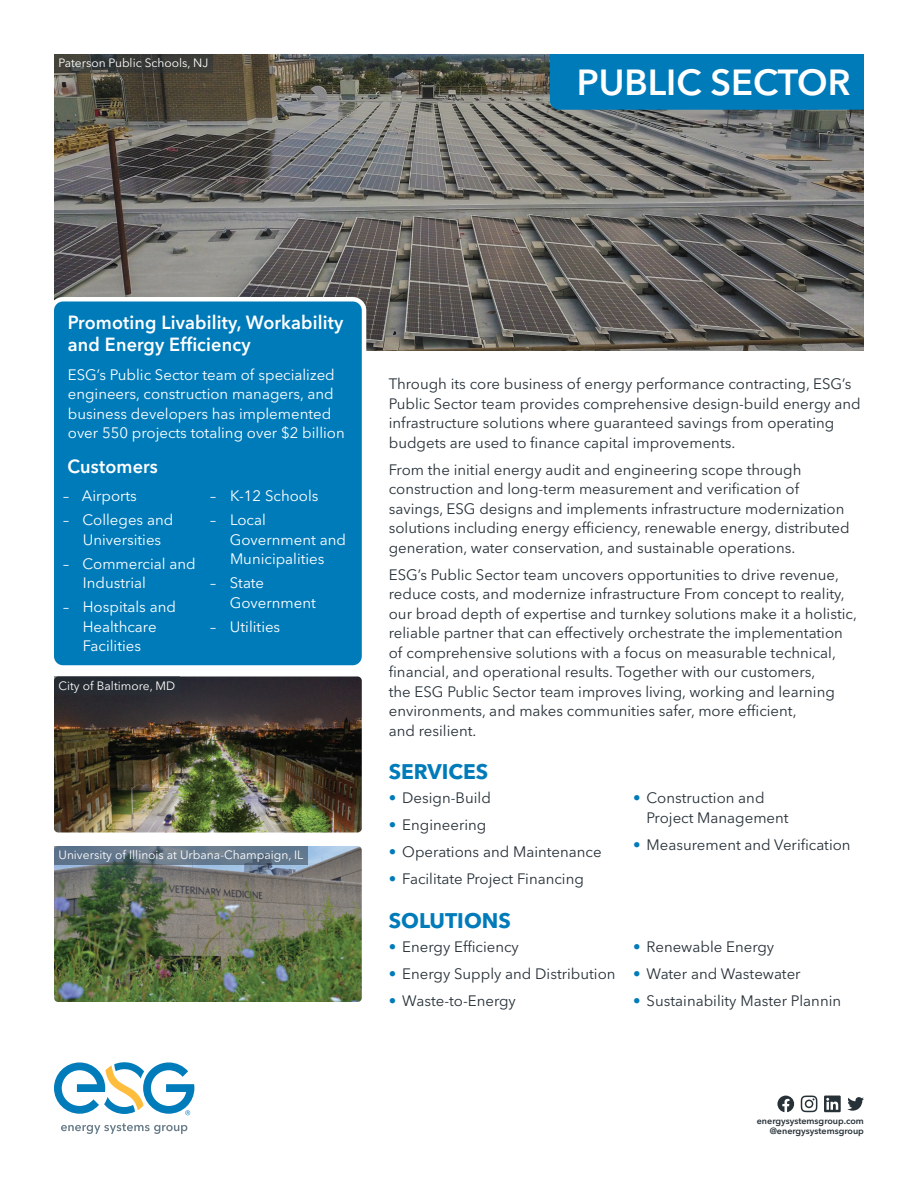
<style>
.page{position:relative;width:918px;height:1188px;background:#fff}
.page>*{position:absolute;margin:0;border:0;box-sizing:border-box;transform-origin:0 0}
.Title1{font:600 36px "Avenir Next LT Pro";color:#fff}
.Header1{font:700 21px "Avenir Next LT Pro";color:#007bba}
.Callout-Header1{font:600 18.9px/22.5px "Avenir Next LT Pro";letter-spacing:.01em;color:#fff;scale:.95 1}
.Body-Avenir_Next{font:15px/19.5px "Avenir Next LT Pro";color:#273138}
.Callout-Body{font:15px/19.5px "Avenir Next LT Pro";color:#fff}
.t1{font:12px "Avenir Next LT Pro";color:#fff}
.Copyright_Line{font:600 9px "Avenir Next LT Pro";color:#273138}
.s1{color:#007bba}
</style>
<div class="page">
<img style="left:54px;top:54px;width:810px;height:297px">
<div style="left:550px;top:54px;width:314px;height:56px;background:#007bba"></div>
<svg style="left:61px;top:1123px;width:126px;height:11px"></svg>
<svg style="left:54px;top:1062px;width:140px;height:53px"></svg>
<svg style="left:54px;top:54px;width:159px;height:18px;background:#3a3c38"></svg>
<div style="left:52px;top:299px;width:312px;height:369px;background:#007bba;border-radius:11px"></div>
<div style="left:50px;top:297px;width:316px;height:373px;border:4px solid #fff;border-radius:11px"></div>
<img style="left:54px;top:676px;width:308px;height:156px">
<img style="left:54px;top:846px;width:308px;height:156px">
<div style="left:54px;top:676px;width:126px;height:19px;background:#273138"></div>
<svg style="left:54px;top:846px;width:254px;height:18px;background:#63778a"></svg>
<svg style="left:777px;top:1096px;width:17px;height:16px"></svg>
<svg style="left:801px;top:1096px;width:16px;height:16px"></svg>
<svg style="left:824px;top:1096px;width:17px;height:16px"></svg>
<svg style="left:847px;top:1097px;width:17px;height:14px"></svg>
<p class="t1" style="left:58px;top:56px;width:151px">Paterson Public Schools, NJ</p>
<p class="Title1" style="left:577px;top:60px;width:275px">PUBLIC SECTOR</p>
<p class="Callout-Header1" style="left:68px;top:311px;width:291px">Promoting Livability, Workability and Energy Efficiency</p>
<p class="Callout-Body" style="left:68px;top:365px;width:278px">ESG’s Public Sector team of specialized engineers, construction managers, and business developers has implemented over 550 projects totaling over $2 billion</p>
<p class="Callout-Header1" style="left:68px;top:455px;width:97px">Customers</p>
<p class="Callout-Body" style="left:63px;top:486px;width:75px">– Airports</p>
<p class="Callout-Body" style="left:63px;top:510px;width:112px;text-align:center">– Colleges and<br>Universities</p>
<p class="Callout-Body" style="left:83px;top:554px;width:114px;text-indent:-20px">– Commercial and<br>Industrial</p>
<p class="Callout-Body" style="left:83px;top:597px;width:95px;text-indent:-20px">– Hospitals and<br>Healthcare<br>Facilities</p>
<p class="Callout-Body" style="left:210px;top:486px;width:110px">– K-12 Schools</p>
<p class="Callout-Body" style="left:230px;top:510px;width:118px;text-indent:-20px">– Local<br>Government and<br>Municipalities</p>
<p class="Callout-Body" style="left:230px;top:573px;width:88px;text-indent:-20px">– State<br>Government</p>
<p class="Callout-Body" style="left:210px;top:617px;width:72px">– Utilities</p>
<p class="t1" style="left:58px;top:678px;width:118px">City of Baltimore, MD</p>
<p class="t1" style="left:58px;top:848px;width:246px">University of Illinois at Urbana-Champaign, IL</p>
<p class="Body-Avenir_Next" style="left:389px;top:374px;width:474px">Through its core business of energy performance contracting, ESG’s Public Sector team provides comprehensive design-build energy and infrastructure solutions where guaranteed savings from operating budgets are used to finance capital improvements.</p>
<p class="Body-Avenir_Next" style="left:389px;top:460px;width:462px">From the initial energy audit and engineering scope through construction and long-term measurement and verification of savings, ESG designs and implements infrastructure modernization solutions including energy efficiency, renewable energy, distributed generation, water conservation, and sustainable operations.</p>
<p class="Body-Avenir_Next" style="left:389px;top:565px;width:470px">ESG’s Public Sector team uncovers opportunities to drive revenue, reduce costs, and modernize infrastructure From concept to reality, our broad depth of expertise and turnkey solutions make it a holistic, reliable partner that can effectively orchestrate the implementation of comprehensive solutions with a focus on measurable technical, financial, and operational results. Together with our customers,<br>the ESG Public Sector team improves living, working and learning environments, and makes communities safer, more efficient,<br>and resilient.</p>
<p class="Header1" style="left:389px;top:759px;width:101px">SERVICES</p>
<p class="Body-Avenir_Next" style="left:389px;top:788px;width:104px"><span class="s1">•</span> Design-Build</p>
<p class="Body-Avenir_Next" style="left:389px;top:815px;width:99px"><span class="s1">•</span> Engineering</p>
<p class="Body-Avenir_Next" style="left:389px;top:842px;width:214px"><span class="s1">•</span> Operations and Maintenance</p>
<p class="Body-Avenir_Next" style="left:389px;top:869px;width:197px"><span class="s1">•</span> Facilitate Project Financing</p>
<p class="Body-Avenir_Next" style="left:647px;top:788px;width:144px;text-indent:-14px"><span class="s1">•</span> Construction and<br>Project Management</p>
<p class="Body-Avenir_Next" style="left:633px;top:835px;width:219px"><span class="s1">•</span> Measurement and Verification</p>
<p class="Header1" style="left:389px;top:908px;width:124px">SOLUTIONS</p>
<p class="Body-Avenir_Next" style="left:389px;top:937px;width:132px"><span class="s1">•</span> Energy Efficiency</p>
<p class="Body-Avenir_Next" style="left:389px;top:964px;width:228px"><span class="s1">•</span> Energy Supply and Distribution</p>
<p class="Body-Avenir_Next" style="left:389px;top:991px;width:129px"><span class="s1">•</span> Waste-to-Energy</p>
<p class="Body-Avenir_Next" style="left:633px;top:937px;width:143px"><span class="s1">•</span> Renewable Energy</p>
<p class="Body-Avenir_Next" style="left:633px;top:964px;width:169px"><span class="s1">•</span> Water and Wastewater</p>
<p class="Body-Avenir_Next" style="left:633px;top:991px;width:210px"><span class="s1">•</span> Sustainability Master Plannin</p>
<p class="Copyright_Line" style="left:757px;top:1115px;width:109px">energysystemsgroup.com</p>
<p class="Copyright_Line" style="left:770px;top:1125px;width:96px">@energysystemsgroup</p>
</div>
